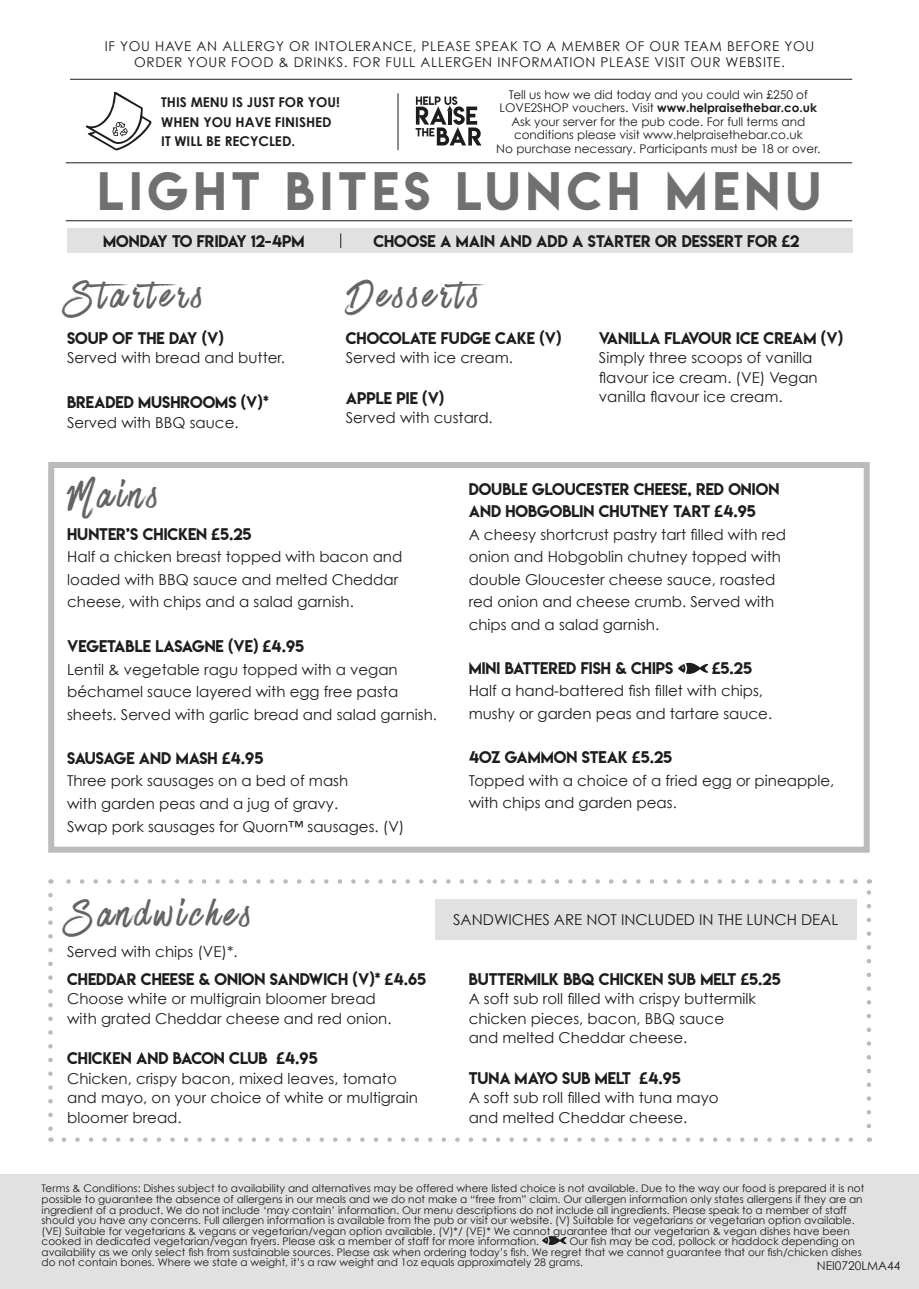
<style>
.page{position:relative;width:919px;height:1289px;background:#fff}
.page>*{position:absolute;margin:0;border:0;box-sizing:border-box;transform-origin:0 0}
.t1{font:48px "Lemon Milk";letter-spacing:.12em;color:#70706f}
.t2{font:45px "Have Heart One";letter-spacing:.11em;color:#646463}
.t3{font:15px/22.5px "Century Gothic";color:#1d1d1b}
.t4{font:15px "Lemon Milk";color:#1d1d1b}
.t5{font:13.5px/16.2px "Century Gothic";letter-spacing:.05em;color:#1d1d1b;text-align:center}
.t6{font:700 13.5px/19.5px "Century Gothic";color:#1d1d1b}
.t7{font:12px/13.5px "Century Gothic";color:#1d1d1b;text-align:center}
.t8{font:10.5px/10.5px "Century Gothic";color:#1d1d1b}
.s1{font-weight:700}
</style>
<div class="page">
<div style="left:67px;top:228px;width:785px;height:25px;background:#e1e1e1"></div>
<svg style="left:64px;top:1137px;width:789px;height:4px"></svg>
<svg style="left:66px;top:879px;width:789px;height:4px"></svg>
<svg style="left:48px;top:895px;width:5px;height:246px"></svg>
<svg style="left:866px;top:879px;width:5px;height:247px"></svg>
<svg style="left:86px;top:92px;width:66px;height:58px"></svg>
<hr style="left:397px;top:93px;width:1px;height:57px;background:#1d1d1b">
<svg style="left:415px;top:96px;width:66px;height:49px"></svg>
<hr style="left:66px;top:162px;width:786px;height:1px;background:#1d1d1b">
<hr style="left:66px;top:220px;width:786px;height:1px;background:#1d1d1b">
<hr style="left:70px;top:79px;width:782px;height:1px;background:#1d1d1b">
<div style="left:0;top:1174px;width:918px;height:114px;background:#e1e1e1"></div>
<div style="left:435px;top:899px;width:421px;height:40px;background:#e1e1e1"></div>
<svg style="left:542px;top:1236px;width:24px;height:8px"></svg>
<svg style="left:340px;top:233px;width:1px;height:15px"></svg>
<div style="left:48px;top:462px;width:821px;height:390px;border:6px solid #bbb"></div>
<svg style="left:677px;top:663px;width:31px;height:11px"></svg>
<p class="t5" style="left:105px;top:37px;width:711px">IF YOU HAVE AN ALLERGY OR INTOLERANCE, PLEASE SPEAK TO A MEMBER OF OUR TEAM BEFORE YOU<br>ORDER YOUR FOOD &amp; DRINKS. FOR FULL ALLERGEN INFORMATION PLEASE VISIT OUR WEBSITE.</p>
<p class="t6" style="left:161px;top:92px;width:180px">THIS MENU IS JUST FOR YOU!<br>WHEN YOU HAVE FINISHED</p>
<p class="t6" style="left:161px;top:131px;width:135px">IT WILL BE RECYCLED.</p>
<p class="t7" style="left:499px;top:87px;width:319px">Tell us how we did today and you could win £250 of<br>LOVE2SHOP vouchers. Visit <span class="s1">www.helpraisethebar.co.uk</span></p>
<p class="t7" style="left:511px;top:114px;width:295px;text-align:left">Ask your server for the pub code. For full terms and conditions please visit www.helpraisethebar.co.uk</p>
<p class="t7" style="left:496px;top:141px;width:325px">No purchase necessary. Participants must be 18 or over.</p>
<p class="t1" style="left:98px;top:157px;width:724px">LIGHT BITES LUNCH MENU</p>
<p class="t4" style="left:103px;top:230px;width:203px">MONDAY TO FRIDAY 12-4PM</p>
<p class="t4" style="left:373px;top:230px;width:427px">CHOOSE A MAIN AND ADD A STARTER OR DESSERT FOR £2</p>
<p class="t2" style="left:67px;top:270px;width:136px">Starters</p>
<p class="t4" style="left:67px;top:327px;width:158px">SOUP OF THE DAY (V)</p>
<p class="t3" style="left:67px;top:346px;width:219px">Served with bread and butter.</p>
<p class="t4" style="left:67px;top:391px;width:203px">BREADED MUSHROOMS (V)*</p>
<p class="t3" style="left:67px;top:410px;width:173px">Served with BBQ sauce.</p>
<p class="t2" style="left:346px;top:270px;width:151px">Desserts</p>
<p class="t4" style="left:346px;top:327px;width:217px">CHOCOLATE FUDGE CAKE (V)</p>
<p class="t3" style="left:346px;top:346px;width:169px">Served with ice cream.</p>
<p class="t4" style="left:346px;top:387px;width:100px">APPLE PIE (V)</p>
<p class="t3" style="left:346px;top:406px;width:148px">Served with custard.</p>
<p class="t4" style="left:599px;top:327px;width:245px">VANILLA FLAVOUR ICE CREAM (V)</p>
<p class="t3" style="left:599px;top:347px;width:220px;line-height:19.5px">Simply three scoops of vanilla flavour ice cream. (VE) Vegan vanilla flavour ice cream.</p>
<p class="t2" style="left:66px;top:470px;width:92px">Mains</p>
<p class="t4" style="left:67px;top:523px;width:186px">HUNTER’S CHICKEN £5.25</p>
<p class="t3" style="left:67px;top:545px;width:337px">Half a chicken breast topped with bacon and loaded with BBQ sauce and melted Cheddar cheese, with chips and a salad garnish.</p>
<p class="t4" style="left:67px;top:635px;width:238px">VEGETABLE LASAGNE (VE) £4.95</p>
<p class="t3" style="left:67px;top:658px;width:371px">Lentil &amp; vegetable ragu topped with a vegan béchamel sauce layered with egg free pasta sheets. Served with garlic bread and salad garnish.</p>
<p class="t4" style="left:67px;top:747px;width:198px">SAUSAGE AND MASH £4.95</p>
<p class="t3" style="left:67px;top:769px;width:282px">Three pork sausages on a bed of mash</p>
<p class="t3" style="left:67px;top:792px;width:272px">with garden peas and a jug of gravy.</p>
<p class="t3" style="left:67px;top:814px;width:339px">Swap pork sausages for Quorn™ sausages. (V)</p>
<p class="t4" style="left:468px;top:478px;width:312px">DOUBLE GLOUCESTER CHEESE, RED ONION</p>
<p class="t4" style="left:468px;top:500px;width:288px">AND HOBGOBLIN CHUTNEY TART £4.95</p>
<p class="t3" style="left:468px;top:523px;width:319px">A cheesy shortcrust pastry tart filled with red</p>
<p class="t3" style="left:468px;top:545px;width:314px">onion and Hobgoblin chutney topped with</p>
<p class="t3" style="left:468px;top:568px;width:308px">double Gloucester cheese sauce, roasted</p>
<p class="t3" style="left:468px;top:590px;width:307px">red onion and cheese crumb. Served with</p>
<p class="t3" style="left:468px;top:613px;width:192px">chips and a salad garnish.</p>
<p class="t4" style="left:468px;top:657px;width:206px">MINI BATTERED FISH &amp; CHIPS</p>
<p class="t4" style="left:712px;top:657px;width:41px">£5.25</p>
<p class="t3" style="left:468px;top:679px;width:296px">Half a hand-battered fish fillet with chips,</p>
<p class="t3" style="left:468px;top:702px;width:305px">mushy or garden peas and tartare sauce.</p>
<p class="t4" style="left:468px;top:746px;width:205px">4OZ GAMMON STEAK £5.25</p>
<p class="t3" style="left:468px;top:768px;width:367px">Topped with a choice of a fried egg or pineapple, with chips and garden peas.</p>
<p class="t2" style="left:67px;top:889px;width:184px">Sandwiches</p>
<p class="t3" style="left:67px;top:940px;width:172px">Served with chips (VE)*.</p>
<p class="t4" style="left:67px;top:968px;width:360px">CHEDDAR CHEESE &amp; ONION SANDWICH (V)* £4.65</p>
<p class="t3" style="left:67px;top:987px;width:310px">Choose white or multigrain bloomer bread</p>
<p class="t3" style="left:67px;top:1006px;width:326px">with grated Cheddar cheese and red onion.</p>
<p class="t4" style="left:67px;top:1047px;width:252px">CHICKEN AND BACON CLUB £4.95</p>
<p class="t3" style="left:67px;top:1066px;width:331px">Chicken, crispy bacon, mixed leaves, tomato</p>
<p class="t3" style="left:67px;top:1087px;width:352px;line-height:19.5px">and mayo, on your choice of white or multigrain bloomer bread.</p>
<p class="t3" style="left:453px;top:908px;width:386px">SANDWICHES ARE NOT INCLUDED IN THE LUNCH DEAL</p>
<p class="t4" style="left:468px;top:968px;width:313px">BUTTERMILK BBQ CHICKEN SUB MELT £5.25</p>
<p class="t3" style="left:468px;top:987px;width:289px">A soft sub roll filled with crispy buttermilk</p>
<p class="t3" style="left:468px;top:1006px;width:257px">chicken pieces, bacon, BBQ sauce</p>
<p class="t3" style="left:468px;top:1026px;width:220px">and melted Cheddar cheese.</p>
<p class="t4" style="left:468px;top:1067px;width:213px">TUNA MAYO SUB MELT £4.95</p>
<p class="t3" style="left:468px;top:1086px;width:251px">A soft sub roll filled with tuna mayo</p>
<p class="t3" style="left:468px;top:1105px;width:220px">and melted Cheddar cheese.</p>
<p class="t8" style="left:42px;top:1183px;width:824px">Terms &amp; Conditions: Dishes subject to availability and alternatives may be offered where listed choice is not available. Due to the way our food is prepared it is not possible to guarantee the absence of allergens in our meals and we do not make a “free from” claim. Our allergen information only states allergens if they are an ingredient of a product. We do not include ‘may contain’ information. Our menu descriptions do not include all ingredients. Please speak to a member of staff should you have any concerns. Full allergen information is available from the pub or visit our website. (V) Suitable for vegetarians or vegetarian option available. (VE) Suitable for vegetarians &amp; vegans or vegetarian/vegan option available. (V)*/ (VE)* We cannot guarantee that our vegetarian &amp; vegan dishes have been cooked in dedicated vegetarian/vegan fryers. Please ask a member of staff for more information.</p>
<p class="t8" style="left:42px;top:1235px;width:821px;text-indent:527px">Our fish may be cod, pollock or haddock depending on availability as we only select fish from sustainable sources. Please ask when ordering today’s fish. We regret that we cannot guarantee that our fish/chicken dishes do not contain bones. Where we state a weight, it’s a raw weight and 1oz equals approximately 28 grams.</p>
<p class="t7" style="left:816px;top:1258px;width:85px">NEI0720LMA44</p>
</div>
